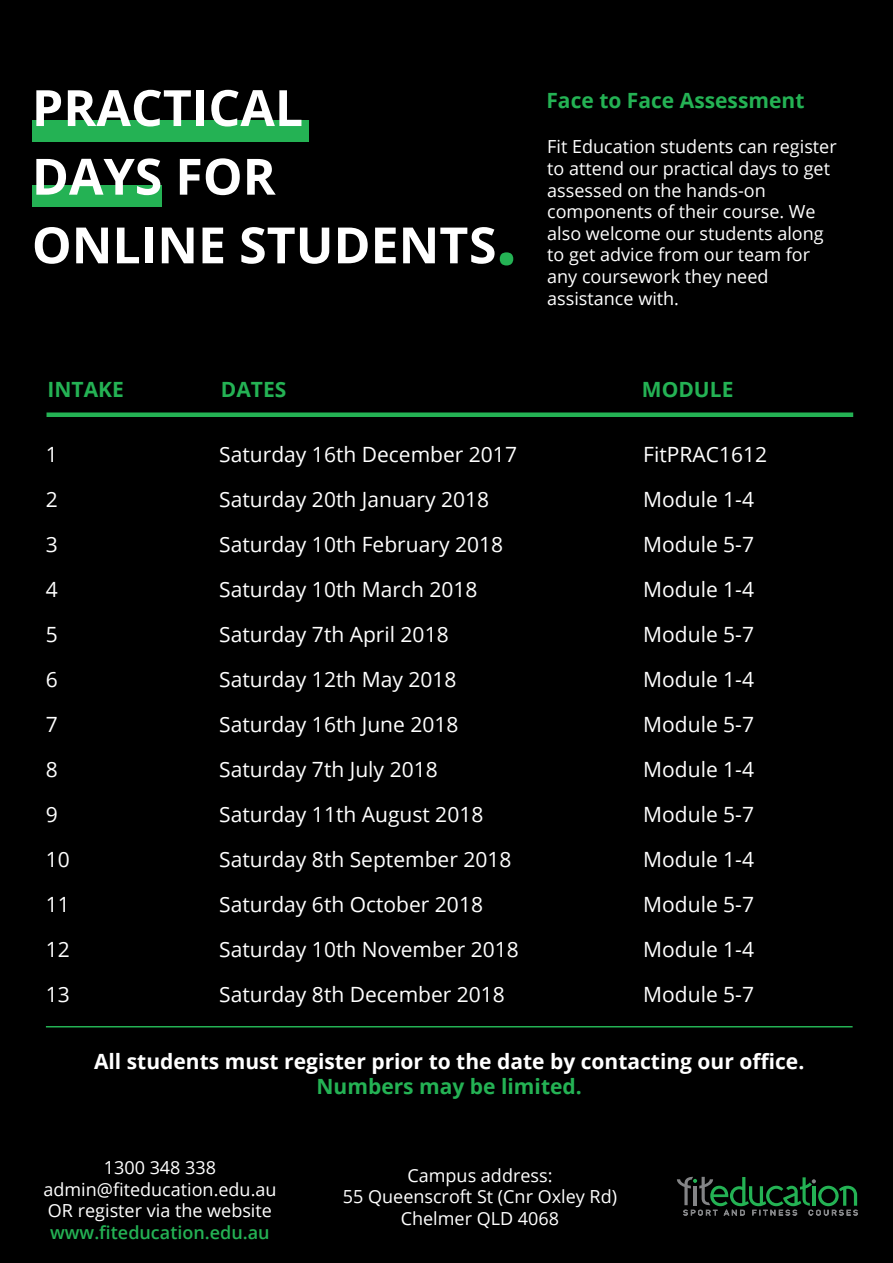
<style>
.page{position:relative;width:893px;height:1263px;background:#fff}
.page>*{position:absolute;margin:0;border:0;box-sizing:border-box;transform-origin:0 0}
.t1{font:21px "Open Sans";color:#fff}
.t2{font:700 21px "Open Sans";color:#fff}
.t3{font:700 21px "Open Sans";color:#24b254}
.t4{font:18px/21.6px "Open Sans";color:#fff;text-align:center}
.t5{font:600 18px "Open Sans";color:#24b254}
</style>
<div class="page">
<div style="left:0;top:0;width:892px;height:1263px;background:#000"></div>
<svg style="left:677px;top:1177px;width:180px;height:39px"></svg>
<div style="left:32px;top:120px;width:277px;height:22px;background:#24b254"></div>
<div style="left:32px;top:185px;width:130px;height:22px;background:#24b254"></div>
<svg style="left:36px;top:90px;width:25px;height:36px"></svg>
<svg style="left:68px;top:90px;width:123px;height:37px"></svg>
<div style="left:196px;top:90px;width:8px;height:36px;background:#fff"></div>
<svg style="left:211px;top:90px;width:90px;height:37px"></svg>
<svg style="left:36px;top:158px;width:124px;height:37px"></svg>
<svg style="left:180px;top:159px;width:20px;height:36px"></svg>
<svg style="left:206px;top:158px;width:34px;height:37px"></svg>
<svg style="left:247px;top:159px;width:29px;height:36px"></svg>
<svg style="left:35px;top:227px;width:34px;height:37px"></svg>
<svg style="left:76px;top:228px;width:32px;height:35px"></svg>
<svg style="left:117px;top:228px;width:22px;height:35px"></svg>
<div style="left:145px;top:228px;width:8px;height:35px;background:#fff"></div>
<svg style="left:162px;top:228px;width:31px;height:35px"></svg>
<svg style="left:202px;top:228px;width:21px;height:35px"></svg>
<svg style="left:241px;top:227px;width:88px;height:37px"></svg>
<svg style="left:338px;top:228px;width:29px;height:35px"></svg>
<svg style="left:375px;top:228px;width:20px;height:35px"></svg>
<svg style="left:403px;top:227px;width:91px;height:37px"></svg>
<svg style="left:500px;top:252px;width:13px;height:13px"></svg>
<div style="left:46px;top:412px;width:807px;height:5px;background:#24b254"></div>
<hr style="left:46px;top:1026px;width:806px;height:2px;background:#24b254">
<p class="t3" style="left:546px;top:86px;width:259px">Face to Face Assessment</p>
<p class="t4" style="left:547px;top:136px;width:291px;text-align:left">Fit Education students can register to attend our practical days to get assessed on the hands-on components of their course. We also welcome our students along to get advice from our team for any coursework they need assistance with.</p>
<p class="t3" style="left:48px;top:375px;width:78px">INTAKE</p>
<p class="t3" style="left:221px;top:375px;width:67px">DATES</p>
<p class="t3" style="left:642px;top:375px;width:93px">MODULE</p>
<p class="t1" style="left:46px;top:440px;width:14px">1</p>
<p class="t1" style="left:219px;top:440px;width:299px">Saturday 16th December 2017</p>
<p class="t1" style="left:643px;top:440px;width:125px">FitPRAC1612</p>
<p class="t1" style="left:46px;top:485px;width:14px">2</p>
<p class="t1" style="left:219px;top:485px;width:271px">Saturday 20th January 2018</p>
<p class="t1" style="left:643px;top:485px;width:112px">Module 1-4</p>
<p class="t1" style="left:46px;top:530px;width:14px">3</p>
<p class="t1" style="left:219px;top:530px;width:285px">Saturday 10th February 2018</p>
<p class="t1" style="left:643px;top:530px;width:112px">Module 5-7</p>
<p class="t1" style="left:46px;top:575px;width:14px">4</p>
<p class="t1" style="left:219px;top:575px;width:260px">Saturday 10th March 2018</p>
<p class="t1" style="left:643px;top:575px;width:112px">Module 1-4</p>
<p class="t1" style="left:46px;top:620px;width:14px">5</p>
<p class="t1" style="left:219px;top:620px;width:231px">Saturday 7th April 2018</p>
<p class="t1" style="left:643px;top:620px;width:112px">Module 5-7</p>
<p class="t1" style="left:46px;top:665px;width:14px">6</p>
<p class="t1" style="left:219px;top:665px;width:239px">Saturday 12th May 2018</p>
<p class="t1" style="left:643px;top:665px;width:112px">Module 1-4</p>
<p class="t1" style="left:46px;top:710px;width:14px">7</p>
<p class="t1" style="left:219px;top:710px;width:241px">Saturday 16th June 2018</p>
<p class="t1" style="left:643px;top:710px;width:112px">Module 5-7</p>
<p class="t1" style="left:46px;top:755px;width:14px">8</p>
<p class="t1" style="left:219px;top:755px;width:220px">Saturday 7th July 2018</p>
<p class="t1" style="left:643px;top:755px;width:112px">Module 1-4</p>
<p class="t1" style="left:46px;top:800px;width:14px">9</p>
<p class="t1" style="left:219px;top:800px;width:265px">Saturday 11th August 2018</p>
<p class="t1" style="left:643px;top:800px;width:112px">Module 5-7</p>
<p class="t1" style="left:46px;top:845px;width:26px">10</p>
<p class="t1" style="left:219px;top:845px;width:294px">Saturday 8th September 2018</p>
<p class="t1" style="left:643px;top:845px;width:112px">Module 1-4</p>
<p class="t1" style="left:46px;top:890px;width:26px">11</p>
<p class="t1" style="left:219px;top:890px;width:265px">Saturday 6th October 2018</p>
<p class="t1" style="left:643px;top:890px;width:112px">Module 5-7</p>
<p class="t1" style="left:46px;top:935px;width:26px">12</p>
<p class="t1" style="left:219px;top:935px;width:301px">Saturday 10th November 2018</p>
<p class="t1" style="left:643px;top:935px;width:112px">Module 1-4</p>
<p class="t1" style="left:46px;top:980px;width:26px">13</p>
<p class="t1" style="left:219px;top:980px;width:287px">Saturday 8th December 2018</p>
<p class="t1" style="left:643px;top:980px;width:112px">Module 5-7</p>
<p class="t2" style="left:94px;top:1047px;width:711px">All students must register prior to the date by contacting our office.</p>
<p class="t3" style="left:316px;top:1072px;width:267px">Numbers may be limited.</p>
<p class="t4" style="left:43px;top:1156px;width:234px">1300 348 338 admin@fiteducation.edu.au<br>OR register via the website</p>
<p class="t5" style="left:50px;top:1220px;width:221px">www.fiteducation.edu.au</p>
<p class="t4" style="left:343px;top:1164px;width:276px">Campus address:<br>55 Queenscroft St (Cnr Oxley Rd)<br>Chelmer QLD 4068</p>
</div>
